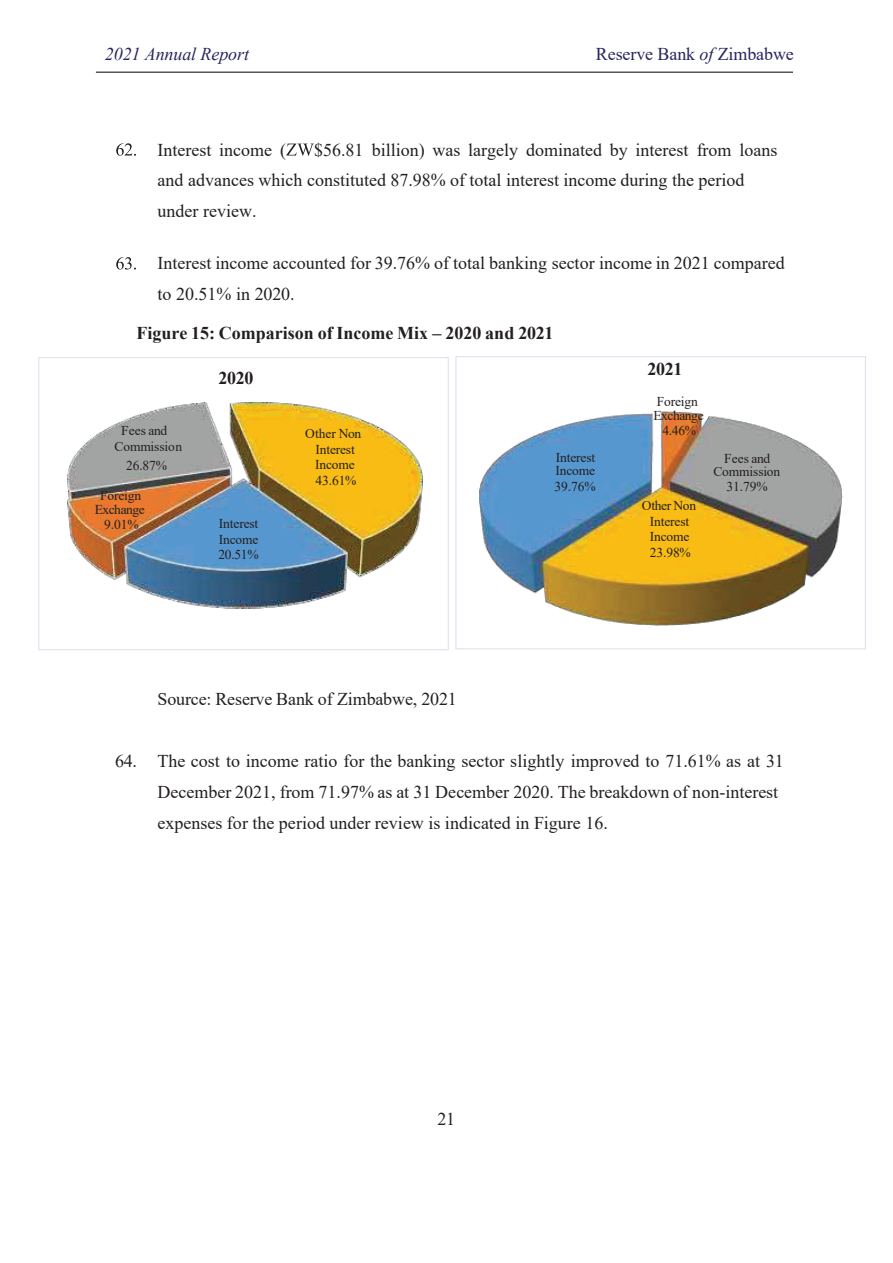
<style>
.page{position:relative;width:893px;height:1263px;background:#fff}
.page>*{position:absolute;margin:0;border:0;box-sizing:border-box;transform-origin:0 0}
.t1{font:18px/30.9px "Times New Roman";color:#231f20}
.t2{font:700 18px "Times New Roman";color:#231f20}
.t3{font:18px "Times New Roman";letter-spacing:-.005em;color:#282460}
.t4{font:italic 18px "Times New Roman";letter-spacing:-.005em;color:#282460}
.t5{font:13.5px/15.5px "Times New Roman";letter-spacing:-.015em;color:#231f20}
.s1{font-style:italic}
</style>
<div class="page">
<img style="left:68px;top:403px;width:354px;height:205px">
<img style="left:479px;top:412px;width:364px;height:213px">
<div style="left:455px;top:356px;width:411px;height:293px;border:1px solid #dfe3ed"></div>
<svg style="left:116px;top:143px;width:20px;height:13px"></svg>
<svg style="left:286px;top:144px;width:27px;height:12px"></svg>
<svg style="left:116px;top:257px;width:20px;height:13px"></svg>
<hr style="left:96px;top:72px;width:697px;height:1px;background:#000">
<div style="left:38px;top:357px;width:411px;height:293px;border:1px solid #dfe3ed"></div>
<p class="t4" style="left:105px;top:41px;width:146px">2021 Annual Report</p>
<p class="t3" style="left:596px;top:41px;width:199px">Reserve Bank <span class="s1">of</span> Zimbabwe</p>
<p class="t1" style="left:158px;top:133px;width:621px;text-indent:157px">$56.81 billion) was largely dominated by interest from loans and advances which constituted 87.98% of total interest income during the period under review.</p>
<p class="t1" style="left:158px;top:247px;width:629px">Interest income accounted for 39.76% of total banking sector income in 2021 compared to 20.51% in 2020.</p>
<p class="t2" style="left:137px;top:319px;width:418px">Figure 15: Comparison of Income Mix – 2020 and 2021</p>
<p class="t1" style="left:158px;top:133px;width:130px">Interest income (</p>
<p class="t2" style="left:218px;top:365px;width:36px">2020</p>
<p class="t5" style="left:115px;top:422px;width:69px;line-height:15.9px;text-indent:7px">Fees and<br>Commission</p>
<p class="t5" style="left:305px;top:425px;width:57px;line-height:16.2px;text-align:center">Other Non<br>Interest</p>
<p class="t5" style="left:126px;top:458px;width:42px">26.87%</p>
<p class="t5" style="left:315px;top:456px;width:43px;line-height:15.9px">Income<br>43.61%</p>
<p class="t5" style="left:95px;top:488px;width:52px;line-height:14.5px;text-align:center">Foreign<br>Exchange<br>9.01%</p>
<p class="t5" style="left:219px;top:514px;width:41px;line-height:16.8px">Interest<br>Income</p>
<p class="t5" style="left:218px;top:547px;width:42px">20.51%</p>
<p class="t1" style="left:158px;top:683px;width:301px">Source: Reserve Bank of Zimbabwe, 2021</p>
<p class="t2" style="left:647px;top:356px;width:36px">2021</p>
<p class="t5" style="left:653px;top:394px;width:52px;line-height:14.1px">Foreign<br>Exchange</p>
<p class="t5" style="left:556px;top:449px;width:41px">Interest</p>
<p class="t5" style="left:662px;top:422px;width:35px">4.46%</p>
<p class="t5" style="left:724px;top:450px;width:48px">Fees and</p>
<p class="t5" style="left:555px;top:462px;width:41px">Income</p>
<p class="t5" style="left:713px;top:463px;width:68px">Commission</p>
<p class="t5" style="left:555px;top:478px;width:42px">39.76%</p>
<p class="t5" style="left:727px;top:479px;width:42px">31.79%</p>
<p class="t5" style="left:642px;top:497px;width:56px;text-align:center">Other Non<br>Interest<br>Income<br>23.98%</p>
<p class="t1" style="left:158px;top:745px;width:628px;text-indent:-42px">64. The cost to income ratio for the banking sector slightly improved to 71.61% as at 31<br>December 2021, from 71.97% as at 31 December 2020. The breakdown of non-interest expenses for the period under review is indicated in Figure 16.</p>
<p class="t1" style="left:438px;top:1103px;width:19px">21</p>
</div>
